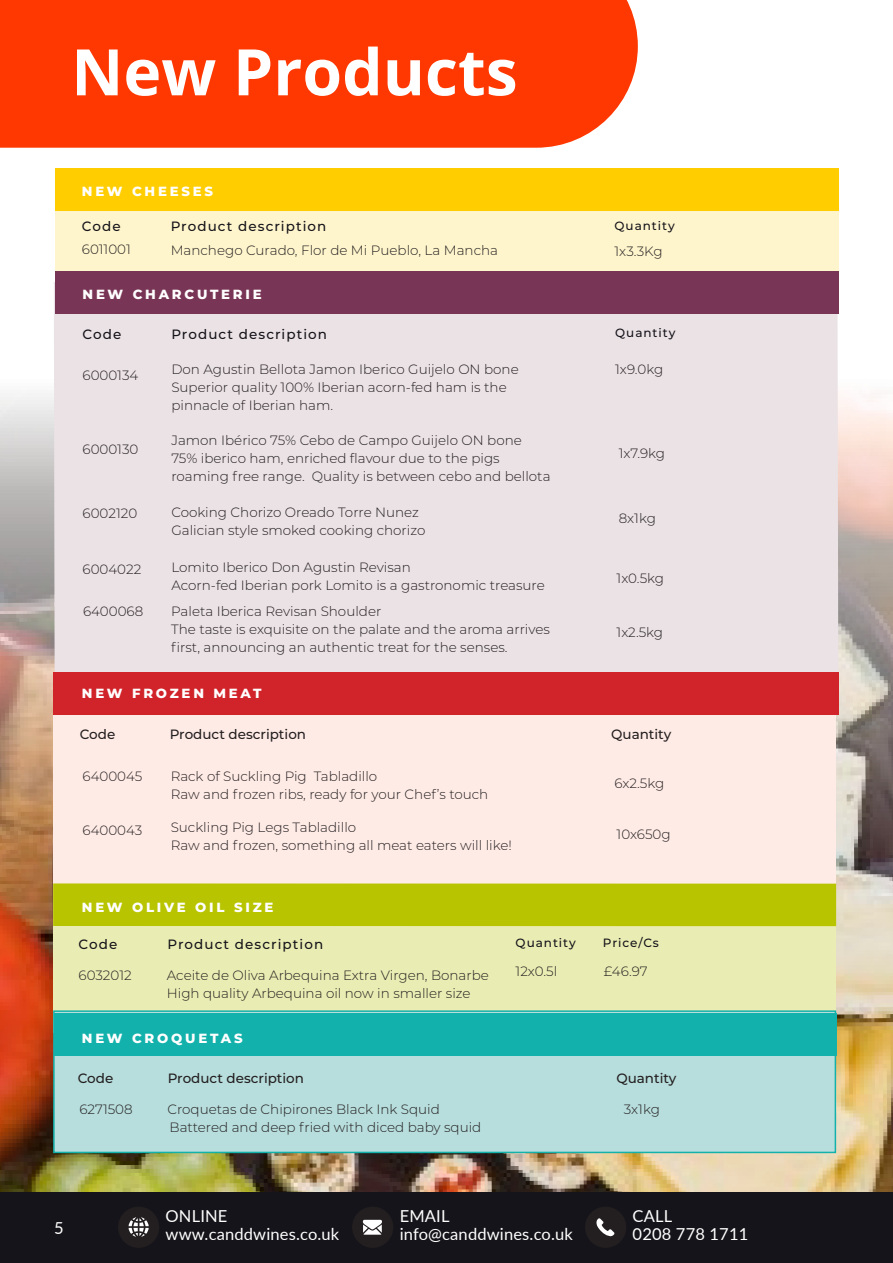
<style>
.page{position:relative;width:893px;height:1263px;background:#fff}
.page>*{position:absolute;margin:0;border:0;box-sizing:border-box;transform-origin:0 0}
.t1{font:700 64.2px "Open Sans";color:#fff}
.t2{font:16.5px "Lato";letter-spacing:.01em;color:#fff}
.t3{font:300 13.5px/18px "Montserrat";color:#231f20}
.t4{font:500 13.5px "Montserrat";letter-spacing:.08em;color:#15141a}
.t5{font:500 13.5px "Montserrat";color:#231f20}
.t6{font:800 13.2px "Montserrat";letter-spacing:.21em;color:#fff}
.t7{font:500 12px "Montserrat";letter-spacing:.08em;color:#15141a}
</style>
<div class="page">
<img style="left:0;top:313px;width:893px;height:880px">
<div style="left:55px;top:198px;width:784px;height:82px;background:#fff5cc"></div>
<div style="left:55px;top:168px;width:784px;height:43px;background:#ffcd00"></div>
<div style="left:54px;top:282px;width:784px;height:390px;background:#ebe2e5"></div>
<div style="left:55px;top:271px;width:783px;height:43px;background:#793555"></div>
<div style="left:53px;top:695px;width:783px;height:205px;background:#ffebe6"></div>
<div style="left:53px;top:672px;width:786px;height:43px;background:#d1232a"></div>
<div style="left:53px;top:887px;width:783px;height:145px;background:#eaedb3"></div>
<div style="left:53px;top:883px;width:783px;height:43px;background:#b8c400"></div>
<div style="left:53px;top:1010px;width:783px;height:143px;background:#b7dddc;border:2px solid #13b1ab"></div>
<div style="left:54px;top:1013px;width:782px;height:42px;background:#13b1ab"></div>
<div style="left:0;top:0;width:638px;height:148px;background:#ff3801"></div>
<div style="left:0;top:1193px;width:893px;height:70px;background:#15141a"></div>
<div style="left:352px;top:1206px;width:41px;height:42px;background:#231f20;border-radius:50%"></div>
<svg style="left:363px;top:1220px;width:19px;height:15px"></svg>
<div style="left:585px;top:1206px;width:41px;height:42px;background:#231f20;border-radius:50%"></div>
<svg style="left:596px;top:1218px;width:19px;height:18px"></svg>
<div style="left:118px;top:1206px;width:41px;height:42px;background:#231f20;border-radius:50%"></div>
<svg style="left:129px;top:1217px;width:20px;height:20px"></svg>
<p class="t1" style="left:71px;top:27px;width:448px">New Products</p>
<p class="t6" style="left:82px;top:182px;width:133px">NEW CHEESES</p>
<p class="t4" style="left:171px;top:217px;width:157px">Product description</p>
<p class="t4" style="left:82px;top:217px;width:40px">Code</p>
<p class="t7" style="left:615px;top:218px;width:62px">Quantity</p>
<p class="t3" style="left:82px;top:240px;width:51px">6011001</p>
<p class="t3" style="left:615px;top:241px;width:50px">1x3.3Kg</p>
<p class="t6" style="left:83px;top:284px;width:181px">NEW CHARCUTERIE</p>
<p class="t4" style="left:83px;top:324px;width:40px">Code</p>
<p class="t4" style="left:171px;top:324px;width:157px">Product description</p>
<p class="t7" style="left:615px;top:324px;width:62px">Quantity</p>
<p class="t3" style="left:171px;top:240px;width:329px">Manchego Curado, Flor de Mi Pueblo, La Mancha</p>
<p class="t3" style="left:83px;top:366px;width:57px">6000134</p>
<p class="t3" style="left:171px;top:360px;width:349px">Don Agustin Bellota Jamon Iberico Guijelo ON bone</p>
<p class="t3" style="left:171px;top:378px;width:337px">Superior quality 100% Iberian acorn-fed ham is the</p>
<p class="t3" style="left:171px;top:396px;width:163px">pinnacle of Iberian ham.</p>
<p class="t3" style="left:83px;top:439px;width:57px">6000130</p>
<p class="t3" style="left:83px;top:504px;width:56px">6002120</p>
<p class="t3" style="left:83px;top:560px;width:60px">6004022</p>
<p class="t3" style="left:171px;top:431px;width:352px">Jamon Ibérico 75% Cebo de Campo Guijelo ON bone</p>
<p class="t3" style="left:171px;top:449px;width:330px">75% iberico ham, enriched flavour due to the pigs</p>
<p class="t3" style="left:171px;top:467px;width:381px">roaming free range. Quality is between cebo and bellota</p>
<p class="t3" style="left:171px;top:503px;width:249px">Cooking Chorizo Oreado Torre Nunez</p>
<p class="t3" style="left:171px;top:521px;width:255px">Galician style smoked cooking chorizo</p>
<p class="t3" style="left:171px;top:558px;width:241px">Lomito Iberico Don Agustin Revisan</p>
<p class="t3" style="left:171px;top:576px;width:375px">Acorn-fed Iberian pork Lomito is a gastronomic treasure</p>
<p class="t3" style="left:615px;top:360px;width:50px">1x9.0kg</p>
<p class="t3" style="left:619px;top:444px;width:48px">1x7.9kg</p>
<p class="t3" style="left:619px;top:509px;width:39px">8x1kg</p>
<p class="t3" style="left:617px;top:569px;width:49px">1x0.5kg</p>
<p class="t3" style="left:83px;top:602px;width:62px">6400068</p>
<p class="t3" style="left:171px;top:602px;width:212px">Paleta Iberica Revisan Shoulder</p>
<p class="t3" style="left:171px;top:620px;width:380px">The taste is exquisite on the palate and the aroma arrives first, announcing an authentic treat for the senses.</p>
<p class="t3" style="left:617px;top:622px;width:48px">1x2.5kg</p>
<p class="t6" style="left:82px;top:684px;width:181px">NEW FROZEN MEAT</p>
<p class="t5" style="left:80px;top:725px;width:37px">Code</p>
<p class="t5" style="left:170px;top:725px;width:138px">Product description</p>
<p class="t5" style="left:611px;top:725px;width:62px">Quantity</p>
<p class="t3" style="left:83px;top:766px;width:61px">6400045</p>
<p class="t3" style="left:171px;top:766px;width:208px">Rack of Suckling Pig Tabladillo</p>
<p class="t3" style="left:171px;top:784px;width:319px">Raw and frozen ribs, ready for your Chef’s touch</p>
<p class="t3" style="left:83px;top:821px;width:61px">6400043</p>
<p class="t3" style="left:171px;top:818px;width:187px">Suckling Pig Legs Tabladillo</p>
<p class="t3" style="left:171px;top:836px;width:343px">Raw and frozen, something all meat eaters will like!</p>
<p class="t3" style="left:615px;top:774px;width:51px">6x2.5kg</p>
<p class="t3" style="left:617px;top:825px;width:56px">10x650g</p>
<p class="t6" style="left:82px;top:898px;width:193px">NEW OLIVE OIL SIZE</p>
<p class="t4" style="left:79px;top:934px;width:40px">Code</p>
<p class="t4" style="left:167px;top:934px;width:157px">Product description</p>
<p class="t7" style="left:516px;top:934px;width:62px">Quantity</p>
<p class="t7" style="left:603px;top:934px;width:57px">Price/Cs</p>
<p class="t3" style="left:516px;top:961px;width:43px">12x0.5l</p>
<p class="t3" style="left:167px;top:966px;width:324px">Aceite de Oliva Arbequina Extra Virgen, Bonarbe</p>
<p class="t3" style="left:604px;top:961px;width:45px">£46.97</p>
<p class="t3" style="left:167px;top:984px;width:305px">High quality Arbequina oil now in smaller size</p>
<p class="t3" style="left:79px;top:966px;width:55px">6032012</p>
<p class="t6" style="left:82px;top:1029px;width:162px">NEW CROQUETAS</p>
<p class="t5" style="left:78px;top:1069px;width:37px">Code</p>
<p class="t5" style="left:168px;top:1069px;width:138px">Product description</p>
<p class="t5" style="left:616px;top:1069px;width:62px">Quantity</p>
<p class="t3" style="left:79px;top:1099px;width:55px">6271508</p>
<p class="t3" style="left:167px;top:1099px;width:274px">Croquetas de Chipirones Black Ink Squid</p>
<p class="t3" style="left:624px;top:1099px;width:38px">3x1kg</p>
<p class="t3" style="left:170px;top:1117px;width:313px">Battered and deep fried with diced baby squid</p>
<p class="t2" style="left:54px;top:1216px;width:11px">5</p>
<p class="t2" style="left:166px;top:1204px;width:63px">ONLINE</p>
<p class="t2" style="left:166px;top:1222px;width:175px">www.canddwines.co.uk</p>
<p class="t2" style="left:400px;top:1204px;width:51px">EMAIL</p>
<p class="t2" style="left:400px;top:1222px;width:175px">info@canddwines.co.uk</p>
<p class="t2" style="left:633px;top:1204px;width:41px">CALL</p>
<p class="t2" style="left:633px;top:1222px;width:117px">0208 778 1711</p>
</div>
